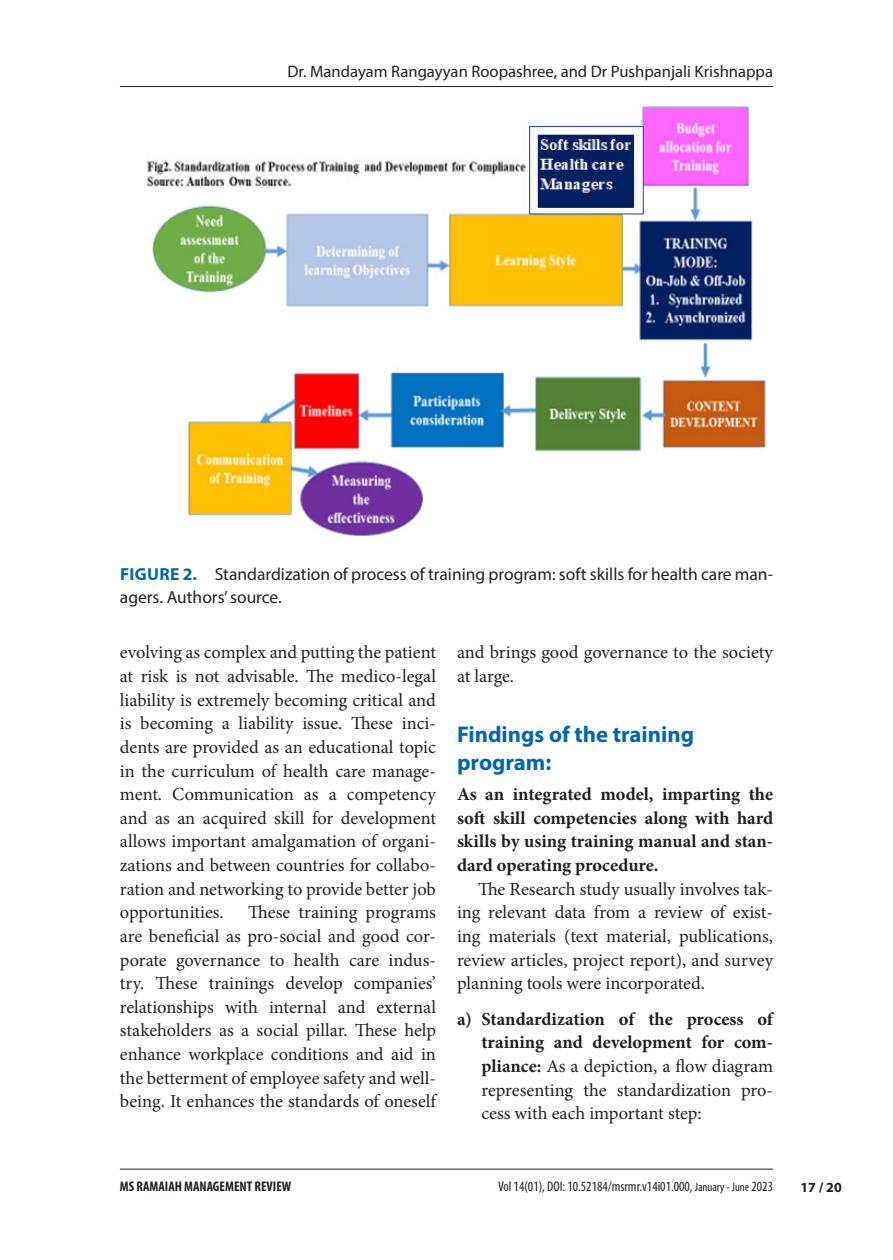
<style>
.page{position:relative;width:893px;height:1260px;background:#fff}
.page>*{position:absolute;margin:0;border:0;box-sizing:border-box;transform-origin:0 0}
.sectionb{font:700 22.75px/28px "Myriad Pro";color:#0068a9}
.para_text{font:18.38px/23.6px "Minion Pro";letter-spacing:-.005em;color:#231f20;text-align:justify}
.Num_list_first{font:18.38px/23.6px "Minion Pro";color:#231f20;text-align:justify}
.para_text_flush{font:700 18.38px/23.6px "Minion Pro";letter-spacing:-.005em;color:#231f20;text-align:justify}
.figure_caption{font:17.5px/22.8px "Myriad Pro";color:#231f20}
.t1{font:16.62px "Myriad Pro";color:#231f20}
.t2{font:condensed 14px "Myriad Pro";color:#231f20}
.t3{font:700 condensed 14px "Myriad Pro";color:#231f20}
.t4{font:700 14px "Myriad Pro";color:#231f20}
.s1{font-weight:700;color:#0068a9}
.s2{font-weight:700}
.s3{font-size:12.25px}
</style>
<div class="page">
<hr style="left:120px;top:86px;width:653px;height:1px;background:#231f20">
<hr style="left:120px;top:1168px;width:653px;height:1px;background:#231f20">
<img style="left:146px;top:105px;width:621px;height:431px">
<p class="t1" style="left:288px;top:62px;width:487px">Dr. Mandayam Rangayyan Roopashree, and Dr Pushpanjali Krishnappa</p>
<p class="figure_caption" style="left:120px;top:562px;width:655px"><span class="s1">FIGURE 2.</span> Standardization of process of training program: soft skills for health care man&shy;agers. Authors’ source.</p>
<p class="para_text" style="left:120px;top:641px;width:318px">evolving as complex and putting the patient at risk is not advisable. The medico-legal liability is extremely becoming critical and is becoming a liability issue. These inci&shy;dents are provided as an educational topic in the curriculum of health care manage&shy;ment. Communication as a competency and as an acquired skill for development allows important amalgamation of organi&shy;zations and between countries for collabo&shy;ration and networking to provide better job opportunities.</p>
<p class="para_text" style="left:120px;top:900px;width:318px;text-indent:128px">These training programs are beneficial as pro-social and good cor&shy;porate governance to health care indus&shy;try. These trainings develop companies’ relationships with internal and external stakeholders as a social pillar. These help enhance workplace conditions and aid in the betterment of employee safety and well&shy;being. It enhances the standards of oneself</p>
<p class="para_text" style="left:457px;top:641px;width:318px">and brings good governance to the society at large.</p>
<p class="sectionb" style="left:457px;top:719px;width:238px">Findings of the training program:</p>
<p class="para_text_flush" style="left:457px;top:782px;width:318px">As an integrated model, imparting the soft skill competencies along with hard skills by using training manual and stan&shy;dard operating procedure.</p>
<p class="para_text" style="left:457px;top:877px;width:318px;text-indent:21px">The Research study usually involves tak&shy;ing relevant data from a review of exist&shy;ing materials (text material, publications, review articles, project report), and survey planning tools were incorporated.</p>
<p class="Num_list_first" style="left:481px;top:1007px;width:293px;text-indent:-24px"><span class="s2">a) Standardization of the process of training and development for com&shy;pliance:</span> As a depiction, a flow diagram representing the standardization pro&shy;cess with each important step:</p>
<p class="t3" style="left:120px;top:1177px;width:173px">MS RAMAIAH MANAGEMENT REVIEW</p>
<p class="t2" style="left:498px;top:1177px;width:277px">Vol 14(01), DOI: 10.52184/msrmr.v14i01.000, <span class="s3">January - June</span> 2023</p>
<p class="t4" style="left:800px;top:1178px;width:43px">17 / 20</p>
</div>
